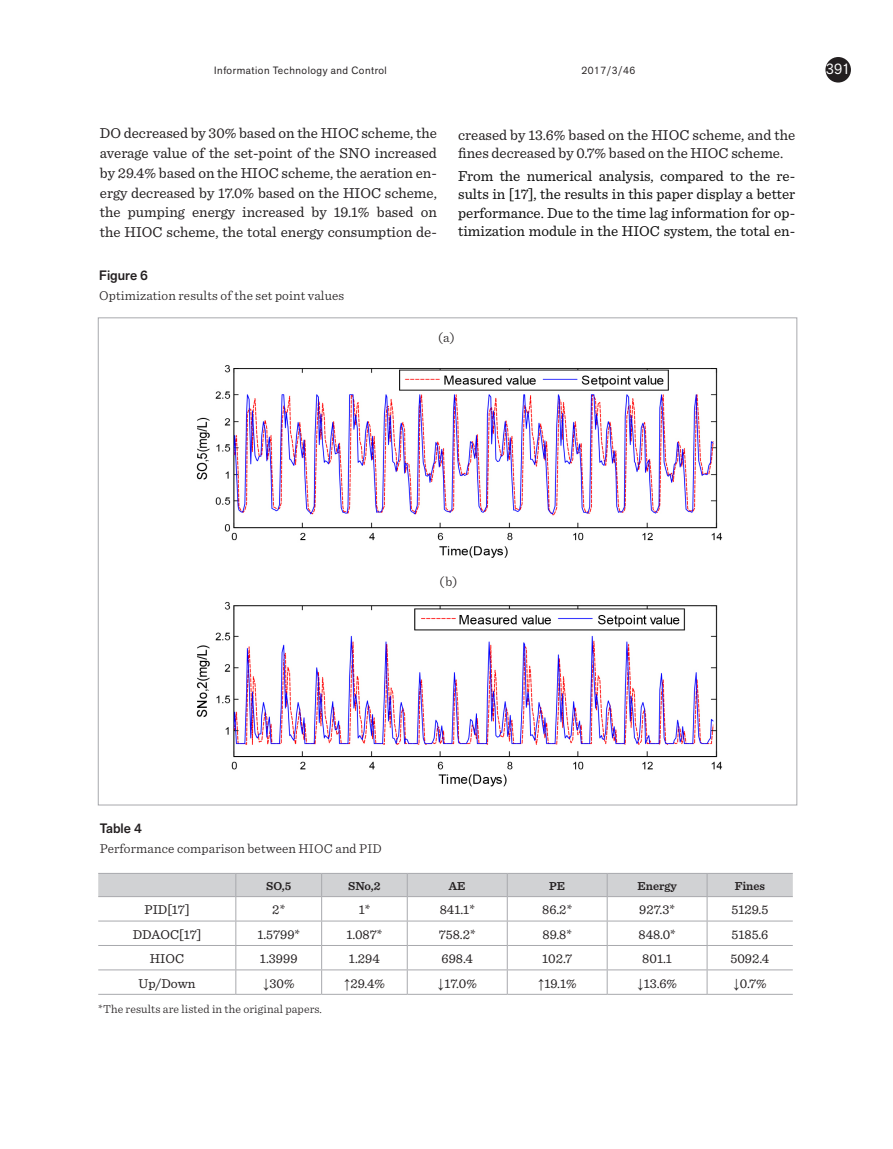
<style>
.page{position:relative;width:893px;height:1149px;background:#fff}
.page>*{position:absolute;margin:0;border:0;box-sizing:border-box;transform-origin:0 0}
.pagrindinis{font:15px/19.8px "Sentinel";color:#231f20;text-align:justify}
.pagrindinis-2{font:15px/18.5px "Sentinel";color:#0d0d0d;text-align:justify}
.t1{font:15px "Akzid Grtsk Next";color:#fff}
.t2{font:13.5px "Sentinel";color:#231f20}
.Pav_pavadin{font:300 13.5px "Sentinel";letter-spacing:.01em;color:#231f20}
.Pav_nr{font:500 13.5px "Akzid Grtsk Next";color:#231f20}
.Pav_pavadin-2{font:300 12px "Sentinel";letter-spacing:.01em;color:#231f20}
.lent_kepure_inform{font:600 12px "Sentinel";color:#231f20}
.t3{font:10.5px "Akzid Grtsk Next";letter-spacing:.05em;color:#231f20}
.s1{font-family:"Times New Roman"}
</style>
<div class="page">
<div style="left:825px;top:57px;width:26px;height:25px;background:#231f20;border-radius:50%"></div>
<hr style="left:98px;top:872px;width:138px;height:1px;background:#a8a9ad">
<hr style="left:236px;top:872px;width:86px;height:1px;background:#a8a9ad">
<hr style="left:322px;top:872px;width:85px;height:1px;background:#a8a9ad">
<hr style="left:407px;top:872px;width:100px;height:1px;background:#a8a9ad">
<hr style="left:507px;top:872px;width:100px;height:1px;background:#a8a9ad">
<hr style="left:607px;top:872px;width:100px;height:1px;background:#a8a9ad">
<hr style="left:707px;top:872px;width:86px;height:1px;background:#a8a9ad">
<svg style="left:98px;top:873px;width:695px;height:120px"></svg>
<hr style="left:98px;top:993px;width:138px;height:1px;background:#a8a9ad">
<hr style="left:236px;top:993px;width:86px;height:1px;background:#a8a9ad">
<hr style="left:322px;top:993px;width:85px;height:1px;background:#a8a9ad">
<hr style="left:407px;top:993px;width:100px;height:1px;background:#a8a9ad">
<hr style="left:507px;top:993px;width:100px;height:1px;background:#a8a9ad">
<hr style="left:607px;top:993px;width:100px;height:1px;background:#a8a9ad">
<hr style="left:707px;top:993px;width:86px;height:1px;background:#a8a9ad">
<img style="left:196px;top:365px;width:527px;height:422px">
<p class="t3" style="left:214px;top:63px;width:174px">Information Technology and Control</p>
<p class="t3" style="left:581px;top:63px;width:55px">2017/3/46</p>
<p class="t1" style="left:826px;top:59px;width:26px">391</p>
<p class="pagrindinis" style="left:100px;top:122px;width:338px">DO decreased by 30% based on the HIOC scheme, the average value of the set-point of the SNO increased by 29.4% based on the HIOC scheme, the aeration en&shy;ergy decreased by 17.0% based on the HIOC scheme, the pumping energy increased by 19.1% based on the HIOC scheme, the total energy consumption de-</p>
<p class="Pav_nr" style="left:99px;top:267px;width:50px">Figure 6</p>
<p class="Pav_pavadin" style="left:99px;top:286px;width:247px">Optimization results of the set point values</p>
<p class="pagrindinis" style="left:458px;top:124px;width:338px;line-height:18.5px">creased by 13.6% based on the HIOC scheme, and the fines decreased by 0.7% based on the HIOC scheme.</p>
<p class="pagrindinis-2" style="left:458px;top:166px;width:339px">From the numerical analysis, compared to the re&shy;sults in [17], the results in this paper display a better performance. Due to the time lag information for op&shy;timization module in the HIOC system, the total en-</p>
<p class="Pav_pavadin" style="left:438px;top:327px;width:18px">(a)</p>
<p class="Pav_pavadin" style="left:439px;top:571px;width:19px">(b)</p>
<p class="Pav_nr" style="left:100px;top:819px;width:43px">Table 4</p>
<p class="Pav_pavadin" style="left:100px;top:838px;width:283px">Performance comparison between HIOC and PID</p>
<p class="lent_kepure_inform" style="left:266px;top:876px;width:27px">SO,5</p>
<p class="lent_kepure_inform" style="left:348px;top:876px;width:34px">SNo,2</p>
<p class="lent_kepure_inform" style="left:449px;top:876px;width:18px">AE</p>
<p class="lent_kepure_inform" style="left:549px;top:876px;width:17px">PE</p>
<p class="lent_kepure_inform" style="left:637px;top:876px;width:41px">Energy</p>
<p class="lent_kepure_inform" style="left:735px;top:876px;width:32px">Fines</p>
<p class="t2" style="left:145px;top:899px;width:47px">PID[17]</p>
<p class="t2" style="left:272px;top:899px;width:14px">2*</p>
<p class="t2" style="left:359px;top:899px;width:13px">1*</p>
<p class="t2" style="left:440px;top:899px;width:37px">841.1*</p>
<p class="t2" style="left:542px;top:899px;width:31px">86.2*</p>
<p class="t2" style="left:639px;top:899px;width:37px">927.3*</p>
<p class="t2" style="left:731px;top:899px;width:38px">5129.5</p>
<p class="t2" style="left:133px;top:923px;width:70px">DDAOC[17]</p>
<p class="t2" style="left:257px;top:923px;width:44px">1.5799*</p>
<p class="t2" style="left:347px;top:923px;width:37px">1.087*</p>
<p class="t2" style="left:439px;top:923px;width:38px">758.2*</p>
<p class="t2" style="left:543px;top:923px;width:31px">89.8*</p>
<p class="t2" style="left:638px;top:923px;width:39px">848.0*</p>
<p class="t2" style="left:732px;top:923px;width:38px">5185.6</p>
<p class="t2" style="left:150px;top:948px;width:36px">HIOC</p>
<p class="t2" style="left:260px;top:948px;width:39px">1.3999</p>
<p class="t2" style="left:349px;top:948px;width:32px">1.294</p>
<p class="t2" style="left:442px;top:948px;width:33px">698.4</p>
<p class="t2" style="left:542px;top:948px;width:32px">102.7</p>
<p class="t2" style="left:642px;top:948px;width:31px">801.1</p>
<p class="t2" style="left:730px;top:948px;width:40px">5092.4</p>
<p class="t2" style="left:139px;top:972px;width:58px">Up/Down</p>
<p class="t2" style="left:263px;top:972px;width:33px"><span class="s1">↓</span>30%</p>
<p class="t2" style="left:344px;top:972px;width:43px"><span class="s1">↑</span>29.4%</p>
<p class="t2" style="left:438px;top:972px;width:41px"><span class="s1">↓</span>17.0%</p>
<p class="t2" style="left:538px;top:972px;width:40px"><span class="s1">↑</span>19.1%</p>
<p class="t2" style="left:637px;top:972px;width:41px"><span class="s1">↓</span>13.6%</p>
<p class="t2" style="left:733px;top:972px;width:35px"><span class="s1">↓</span>0.7%</p>
<p class="Pav_pavadin-2" style="left:98px;top:999px;width:225px">*The results are listed in the original papers.</p>
</div>
